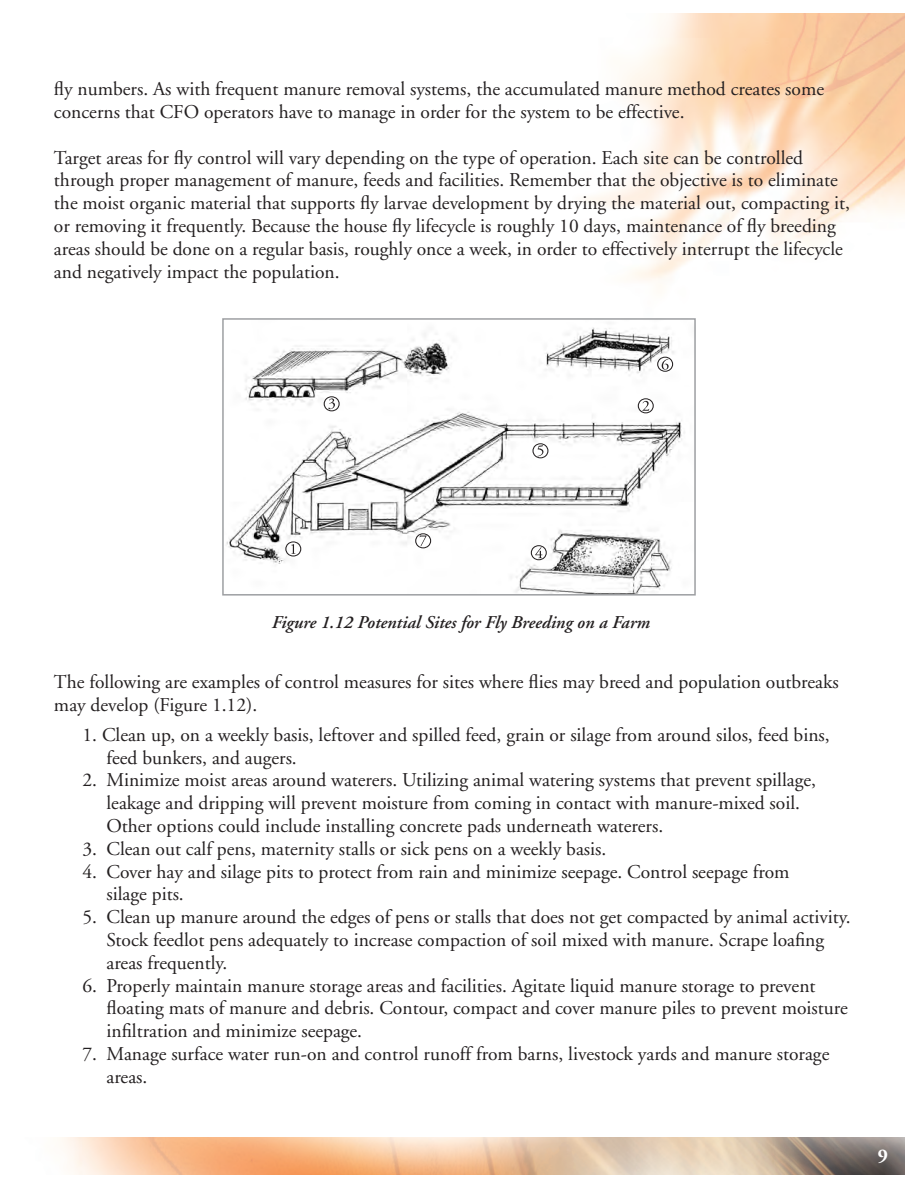
<style>
.page{position:relative;width:918px;height:1188px;background:#fff}
.page>*{position:absolute;margin:0;border:0;box-sizing:border-box;transform-origin:0 0}
.bullet{font:19.5px/22.8px "Adobe Garamond";color:#231f20}
.body_text{font:19.5px/22.8px "Adobe Garamond";color:#231f20}
.t1{font:700 19.5px "Adobe Garamond";color:#fff}
.figure_text{font:italic 600 18px "Adobe Garamond";color:#231f20}
</style>
<div class="page">
<img style="left:588px;top:14px;width:316px;height:267px">
<img style="left:61px;top:1137px;width:843px;height:37px">
<img style="left:226px;top:327px;width:459px;height:266px">
<div style="left:222px;top:318px;width:474px;height:278px;border:2px solid #9d9fa2"></div>
<svg style="left:285px;top:541px;width:16px;height:16px"></svg>
<svg style="left:415px;top:533px;width:16px;height:15px"></svg>
<svg style="left:324px;top:396px;width:16px;height:15px"></svg>
<svg style="left:531px;top:545px;width:16px;height:15px"></svg>
<svg style="left:532px;top:443px;width:16px;height:15px"></svg>
<svg style="left:638px;top:398px;width:16px;height:15px"></svg>
<svg style="left:657px;top:357px;width:16px;height:15px"></svg>
<p class="body_text" style="left:54px;top:78px;width:772px">fly numbers. As with frequent manure removal systems, the accumulated manure method creates some concerns that CFO operators have to manage in order for the system to be effective.</p>
<p class="body_text" style="left:54px;top:147px;width:797px">Target areas for fly control will vary depending on the type of operation. Each site can be controlled through proper management of manure, feeds and facilities. Remember that the objective is to eliminate the moist organic material that supports fly larvae development by drying the material out, compacting it, or removing it frequently. Because the house fly lifecycle is roughly 10 days, maintenance of fly breeding areas should be done on a regular basis, roughly once a week, in order to effectively interrupt the lifecycle and negatively impact the population.</p>
<p class="figure_text" style="left:272px;top:612px;width:380px">Figure 1.12 Potential Sites for Fly Breeding on a Farm</p>
<p class="body_text" style="left:54px;top:671px;width:786px">The following are examples of control measures for sites where flies may breed and population outbreaks may develop (Figure 1.12).</p>
<p class="bullet" style="left:107px;top:724px;width:725px;text-indent:-24px">1. Clean up, on a weekly basis, leftover and spilled feed, grain or silage from around silos, feed bins, feed bunkers, and augers.</p>
<p class="bullet" style="left:107px;top:769px;width:711px;text-indent:-24px">2. Minimize moist areas around waterers. Utilizing animal watering systems that prevent spillage, leakage and dripping will prevent moisture from coming in contact with manure-mixed soil.<br>Other options could include installing concrete pads underneath waterers.</p>
<p class="bullet" style="left:82px;top:838px;width:525px">3. Clean out calf pens, maternity stalls or sick pens on a weekly basis.</p>
<p class="bullet" style="left:107px;top:861px;width:685px;text-indent:-24px">4. Cover hay and silage pits to protect from rain and minimize seepage. Control seepage from silage pits.</p>
<p class="bullet" style="left:107px;top:906px;width:746px;text-indent:-24px">5. Clean up manure around the edges of pens or stalls that does not get compacted by animal activity.<br>Stock feedlot pens adequately to increase compaction of soil mixed with manure. Scrape loafing areas frequently.</p>
<p class="bullet" style="left:107px;top:975px;width:743px;text-indent:-24px">6. Properly maintain manure storage areas and facilities. Agitate liquid manure storage to prevent floating mats of manure and debris. Contour, compact and cover manure piles to prevent moisture infiltration and minimize seepage.</p>
<p class="bullet" style="left:107px;top:1043px;width:724px;text-indent:-24px">7. Manage surface water run-on and control runoff from barns, livestock yards and manure storage areas.</p>
<p class="t1" style="left:878px;top:1145px;width:12px">9</p>
</div>
